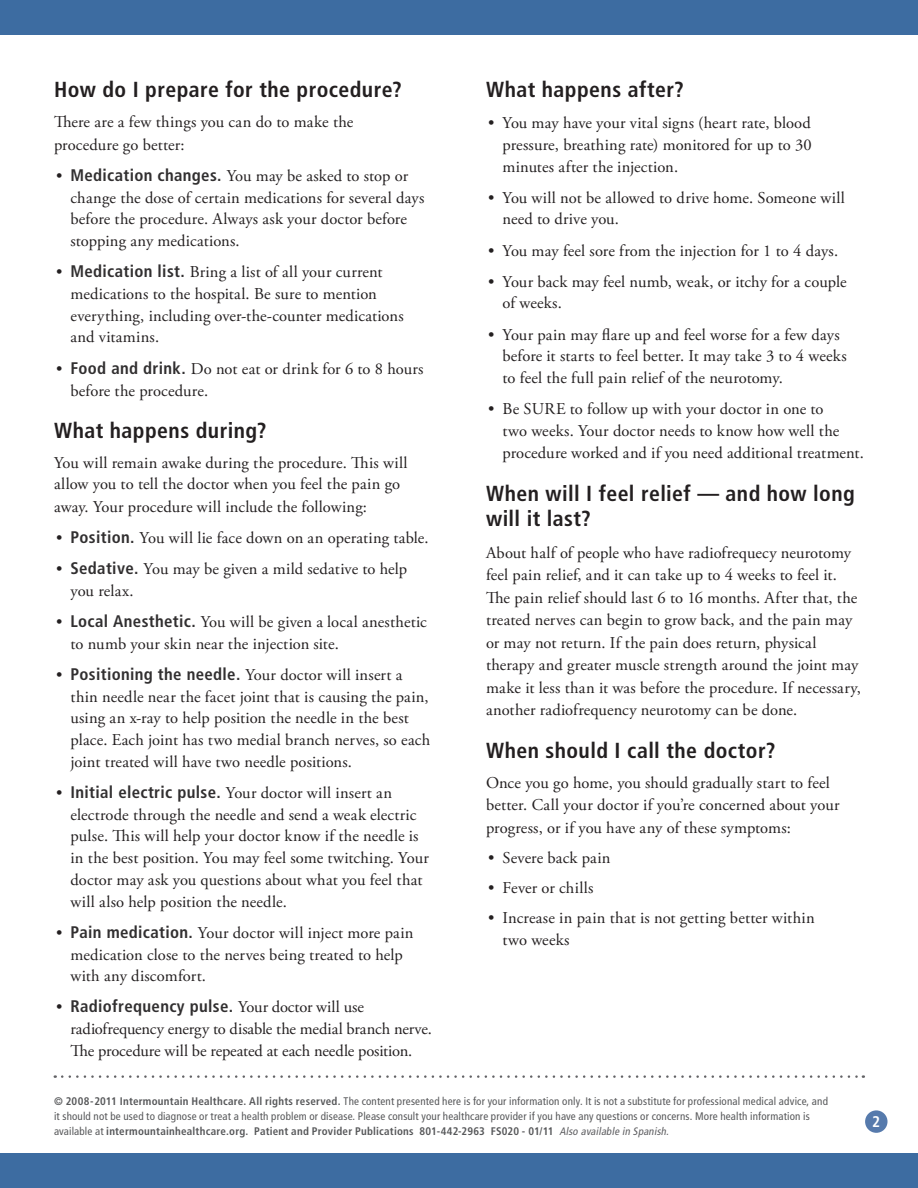
<style>
.page{position:relative;width:918px;height:1188px;background:#fff}
.page>*{position:absolute;margin:0;border:0;box-sizing:border-box;transform-origin:0 0}
.Level_1{font:700 condensed 21.75px/25.5px "Frutiger LT Std";letter-spacing:.02em;color:#231f20}
.Level_1-2{font:700 condensed 16.8px "Frutiger LT Std";letter-spacing:.02em;color:#312f30}
.Level_1-3{font:16.5px/21.8px "Adobe Garamond Pro";letter-spacing:.005em;color:#231f20}
.Main{font:16.5px/22.5px "Adobe Garamond Pro";letter-spacing:.01em;color:#231f20}
.t1{font:700 condensed 15.45px "Frutiger LT Std";color:#fff}
.t2{font:condensed 10.95px/15px "Frutiger LT Std";letter-spacing:.015em;color:#57585a}
.s1{font-family:"Frutiger LT Std";font-weight:700;font-stretch:condensed;font-size:16.8px;color:#312f30}
.s2{font-family:"Adobe Garamond Pro";font-weight:400;font-stretch:normal;font-size:16.5px;color:#231f20}
.s3{font-weight:700}
.s4{font-style:italic;font-size:10.8px;color:#5c5c5f}
</style>
<div class="page">
<div style="left:0;top:1154px;width:918px;height:34px;background:#3d6ca1"></div>
<div style="left:865px;top:1110px;width:23px;height:23px;background:#567aac;border-radius:50%"></div>
<div style="left:0;top:0;width:918px;height:34px;background:#3d6ca1"></div>
<svg style="left:62px;top:1075px;width:802px;height:3px"></svg>
<p class="Level_1" style="left:54px;top:77px;width:349px">How do I prepare for the procedure?</p>
<p class="Main" style="left:54px;top:111px;width:301px">There are a few things you can do to make the procedure go better:</p>
<p class="Level_1-3" style="left:70px;top:165px;width:355px;text-indent:-14px">• <span class="s1">Medication changes.</span> You may be asked to stop or change the dose of certain medications for several days before the procedure. Always ask your doctor before stopping any medications.</p>
<p class="Level_1-3" style="left:70px;top:262px;width:335px;text-indent:-14px">• <span class="s1">Medication list.</span> Bring a list of all your current medications to the hospital. Be sure to mention everything, including over-the-counter medications and vitamins.</p>
<p class="Level_1-3" style="left:70px;top:358px;width:355px;line-height:22.5px;text-indent:-14px">• <span class="s1">Food and drink.</span> Do not eat or drink for 6 to 8 hours before the procedure.</p>
<p class="Level_1" style="left:54px;top:418px;width:214px">What happens during?</p>
<p class="Main" style="left:54px;top:453px;width:355px;line-height:21px">You will remain awake during the procedure. This will allow you to tell the doctor when you feel the pain go</p>
<p class="Main" style="left:54px;top:496px;width:315px">away. Your procedure will include the following:</p>
<p class="Level_1-3" style="left:56px;top:527px;width:374px">• <span class="s1">Position.</span> You will lie face down on an operating table.</p>
<p class="Level_1-3" style="left:70px;top:558px;width:338px;text-indent:-14px">• <span class="s1">Sedative.</span> You may be given a mild sedative to help you relax.</p>
<p class="Level_1-3" style="left:70px;top:611px;width:358px;text-indent:-14px">• <span class="s1">Local Anesthetic.</span> You will be given a local anesthetic to numb your skin near the injection site.</p>
<p class="Level_1-3" style="left:70px;top:664px;width:361px;text-indent:-14px">• <span class="s1">Positioning the needle.</span> Your doctor will insert a thin needle near the facet joint that is causing the pain, using an x-ray to help position the needle in the best place. Each joint has two medial branch nerves, so each joint treated will have two needle positions.</p>
<p class="Level_1-3" style="left:70px;top:782px;width:360px;text-indent:-14px">• <span class="s1">Initial electric pulse.</span> Your doctor will insert an electrode through the needle and send a weak electric pulse. This will help your doctor know if the needle is in the best position. You may feel some twitching. Your doctor may ask you questions about what you feel that will also help position the needle.</p>
<p class="Level_1-3" style="left:70px;top:922px;width:345px;text-indent:-14px">• <span class="s1">Pain medication.</span> Your doctor will inject more pain medication close to the nerves being treated to help with any discomfort.</p>
<p class="Level_1-2" style="left:56px;top:997px;width:309px"><span class="s2">•</span> Radiofrequency pulse. <span class="s2">Your doctor will use</span></p>
<p class="Level_1-3" style="left:70px;top:1019px;width:363px">radiofrequency energy to disable the medial branch nerve.<br>The procedure will be repeated at each needle position.</p>
<p class="Level_1" style="left:486px;top:77px;width:199px">What happens after?</p>
<p class="Level_1-3" style="left:502px;top:113px;width:311px;text-align:justify;text-indent:-14px">• You may have your vital signs (heart rate, blood pressure, breathing rate) monitored for up to 30 minutes after the injection.</p>
<p class="Level_1-3" style="left:502px;top:187px;width:344px;text-indent:-14px">• You will not be allowed to drive home. Someone will need to drive you.</p>
<p class="Level_1-3" style="left:488px;top:240px;width:351px">• You may feel sore from the injection for 1 to 4 days.</p>
<p class="Level_1-3" style="left:502px;top:271px;width:346px;text-indent:-14px">• Your back may feel numb, weak, or itchy for a couple of weeks.</p>
<p class="Level_1-3" style="left:502px;top:324px;width:346px;text-indent:-14px">• Your pain may flare up and feel worse for a few days before it starts to feel better. It may take 3 to 4 weeks to feel the full pain relief of the neurotomy.</p>
<p class="Level_1-3" style="left:502px;top:398px;width:363px;line-height:22.2px;text-indent:-14px">• Be SURE to follow up with your doctor in one to<br>two weeks. Your doctor needs to know how well the procedure worked and if you need additional treatment.</p>
<p class="Level_1" style="left:486px;top:481px;width:370px">When will I feel relief — and how long will it last?</p>
<p class="Main" style="left:486px;top:542px;width:376px">About half of people who have radiofrequecy neurotomy feel pain relief, and it can take up to 4 weeks to feel it.<br>The pain relief should last 6 to 16 months. After that, the treated nerves can begin to grow back, and the pain may or may not return. If the pain does return, physical therapy and greater muscle strength around the joint may make it less than it was before the procedure. If necessary, another radiofrequency neurotomy can be done.</p>
<p class="Level_1" style="left:486px;top:737px;width:291px">When should I call the doctor?</p>
<p class="Main" style="left:486px;top:772px;width:355px">Once you go home, you should gradually start to feel better. Call your doctor if you’re concerned about your progress, or if you have any of these symptoms:</p>
<p class="Level_1-3" style="left:488px;top:847px;width:124px">• Severe back pain</p>
<p class="Level_1-3" style="left:488px;top:877px;width:107px">• Fever or chills</p>
<p class="Level_1-3" style="left:502px;top:907px;width:314px;line-height:22.5px;text-indent:-14px">• Increase in pain that is not getting better within two weeks</p>
<p class="t2" style="left:54px;top:1094px;width:776px"><span class="s3">© 2008 -2011 Intermountain Healthcare. All rights reserved.</span> The content presented here is for your information only. It is not a substitute for professional medical advice, and it should not be used to diagnose or treat a health problem or disease. Please consult your healthcare provider if you have any questions or concerns. More health information is available at <span class="s3">intermountainhealthcare.org. Patient and Provider Publications 801-442-2963 FS020 - 01/11</span> <span class="s4">Also available in Spanish.</span></p>
<p class="t1" style="left:872px;top:1112px;width:10px">2</p>
</div>
